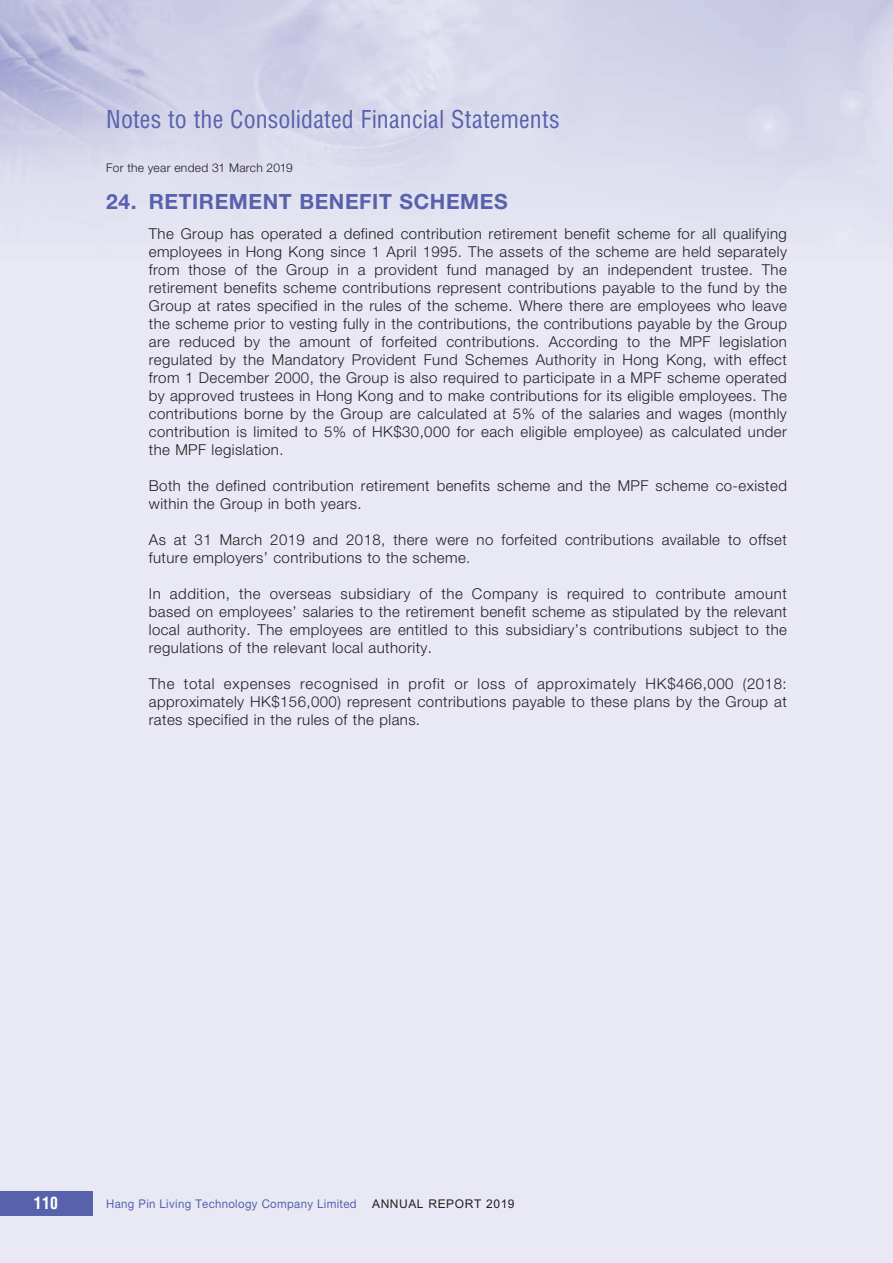
<style>
.page{position:relative;width:893px;height:1263px;background:#fff}
.page>*{position:absolute;margin:0;border:0;box-sizing:border-box;transform-origin:0 0}
.t1{font:condensed 24px "Helvetica LT Std";letter-spacing:.005em;color:#5761ac}
.t2{font:700 21px "Helvetica Neue LT Std";letter-spacing:.03em;color:#5761ac}
.t3{font:700 condensed 16.5px "Helvetica LT Std";color:#fff;scale:.95 1}
.t4{font:300 15px/18px "Helvetica Neue LT Std";letter-spacing:.03em;color:#231f20;text-align:justify}
.t5{font:12px "Helvetica Neue LT Std";letter-spacing:.03em;color:#5761ac;scale:.95 1}
.t6{font:300 12px "Helvetica Neue LT Std";letter-spacing:.025em;color:#231f20}
.t7{font:700 12px "M Hei HK";letter-spacing:.05em;color:#231f20}
</style>
<div class="page">
<div style="left:0;top:0;width:892px;height:1263px;background:#e8e9f4"></div>
<div style="left:0;top:1191px;width:92px;height:25px;background:#5761ac"></div>
<h1 class="t1" style="left:106px;top:105px;width:455px">Notes to the Consolidated Financial Statements</h1>
<p class="t6" style="left:106px;top:161px;width:188px">For the year ended 31 March 2019</p>
<h2 class="t2" style="left:106px;top:188px;width:403px">24. RETIREMENT BENEFIT SCHEMES</h2>
<p class="t4" style="left:149px;top:225px;width:640px">The Group has operated a defined contribution retirement benefit scheme for all qualifying employees in Hong Kong since 1 April 1995. The assets of the scheme are held separately from those of the Group in a provident fund managed by an independent trustee. The retirement benefits scheme contributions represent contributions payable to the fund by the Group at rates specified in the rules of the scheme. Where there are employees who leave the scheme prior to vesting fully in the contributions, the contributions payable by the Group are reduced by the amount of forfeited contributions. According to the MPF legislation regulated by the Mandatory Provident Fund Schemes Authority in Hong Kong, with effect from 1 December 2000, the Group is also required to participate in a MPF scheme operated by approved trustees in Hong Kong and to make contributions for its eligible employees. The contributions borne by the Group are calculated at 5% of the salaries and wages (monthly contribution is limited to 5% of HK$30,000 for each eligible employee) as calculated under the MPF legislation.</p>
<p class="t4" style="left:149px;top:477px;width:640px">Both the defined contribution retirement benefits scheme and the MPF scheme co-existed within the Group in both years.</p>
<p class="t4" style="left:149px;top:531px;width:640px">As at 31 March 2019 and 2018, there were no forfeited contributions available to offset future employers’ contributions to the scheme.</p>
<p class="t4" style="left:149px;top:585px;width:640px">In addition, the overseas subsidiary of the Company is required to contribute amount based on employees’ salaries to the retirement benefit scheme as stipulated by the relevant local authority. The employees are entitled to this subsidiary’s contributions subject to the regulations of the relevant local authority.</p>
<p class="t4" style="left:149px;top:675px;width:640px">The total expenses recognised in profit or loss of approximately HK$466,000 (2018: approximately HK$156,000) represent contributions payable to these plans by the Group at rates specified in the rules of the plans.</p>
<p class="t3" style="left:34px;top:1193px;width:27px">110</p>
<p class="t5" style="left:106px;top:1197px;width:265px">Hang Pin Living Technology Company Limited</p>
<p class="t7" style="left:372px;top:1195px;width:144px">ANNUAL REPORT 2019</p>
</div>
